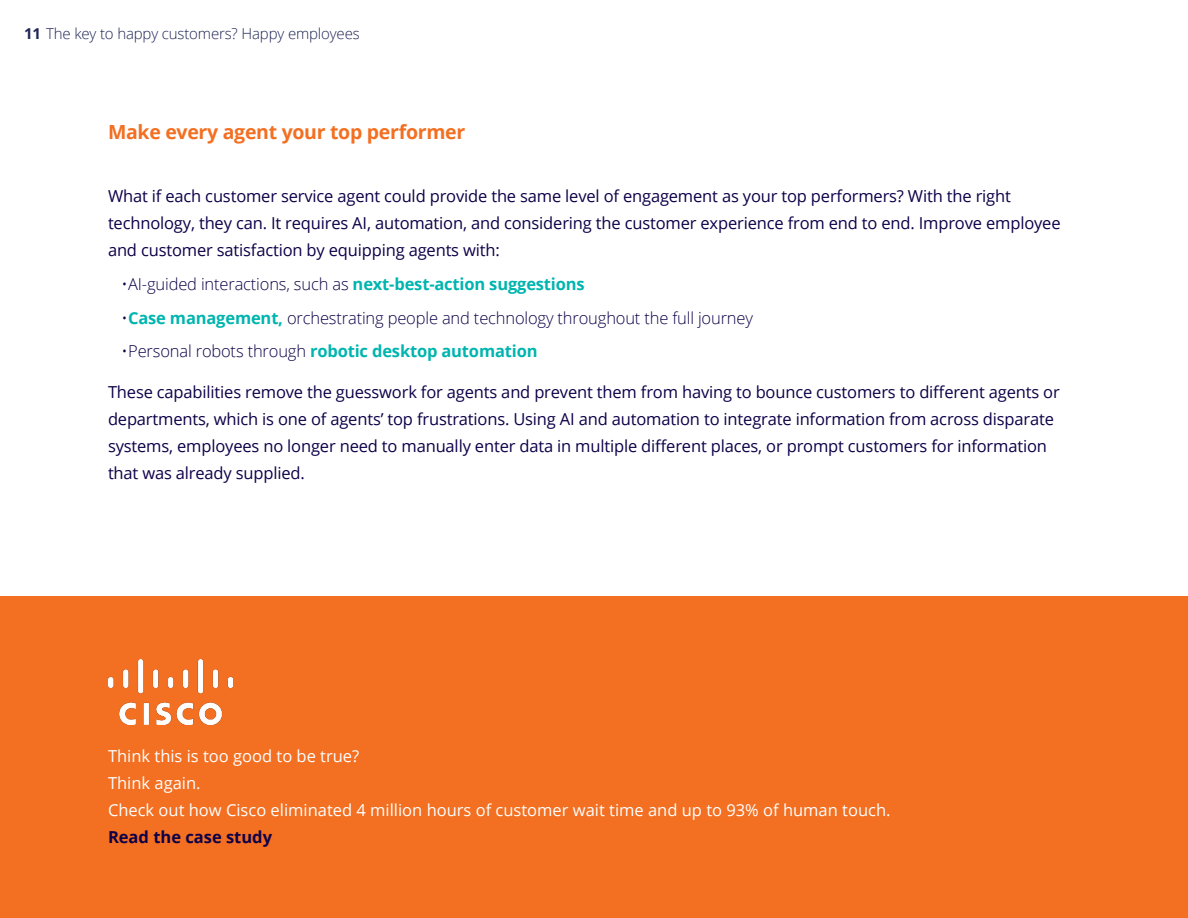
<style>
.page{position:relative;width:1188px;height:918px;background:#fff}
.page>*{position:absolute;margin:0;border:0;box-sizing:border-box;transform-origin:0 0}
.t1{font:700 19.5px "Open Sans";letter-spacing:-.015em;color:#f36f21}
.t2{font:16.5px/27px "Open Sans";letter-spacing:-.01em;color:#0e0048}
.t3{font:300 16.5px "Open Sans";letter-spacing:-.01em;color:#0e0048}
.t4{font:16.5px/27px "Open Sans";color:#fff}
.t5{font:700 16.5px "Open Sans";letter-spacing:-.01em;color:#00b5af}
.t6{font:700 16.5px "Open Sans";color:#0e0048}
.t7{font:300 15px "Open Sans";letter-spacing:-.01em;color:#1f2555}
.s1{font-weight:700}
.s2{font-weight:700;color:#00b5af}
.s3{font-weight:300;color:#0e0048}
</style>
<div class="page">
<div style="left:0;top:597px;width:1188px;height:321px;background:#f36f21"></div>
<img style="left:109px;top:660px;width:123px;height:65px">
<p class="t7" style="left:24px;top:23px;width:337px"><span class="s1">11</span> The key to happy customers? Happy employees</p>
<p class="t1" style="left:108px;top:119px;width:359px">Make every agent your top performer</p>
<p class="t2" style="left:108px;top:182px;width:954px">What if each customer service agent could provide the same level of engagement as your top performers? With the right technology, they can. It requires AI, automation, and considering the customer experience from end to end. Improve employee and customer satisfaction by equipping agents with:</p>
<p class="t3" style="left:121px;top:273px;width:465px">•AI-guided interactions, such as <span class="s2">next-best-action suggestions</span></p>
<p class="t3" style="left:121px;top:306px;width:633px">•<span class="s2">Case management,</span> orchestrating people and technology throughout the full journey</p>
<p class="t5" style="left:121px;top:340px;width:418px"><span class="s3">•Personal robots through</span> robotic desktop automation</p>
<p class="t2" style="left:108px;top:378px;width:953px">These capabilities remove the guesswork for agents and prevent them from having to bounce customers to different agents or departments, which is one of agents’ top frustrations. Using AI and automation to integrate information from across disparate systems, employees no longer need to manually enter data in multiple different places, or prompt customers for information that was already supplied.</p>
<p class="t4" style="left:108px;top:742px;width:784px">Think this is too good to be true?<br>Think again.<br>Check out how Cisco eliminated 4 million hours of customer wait time and up to 93% of human touch.</p>
<p class="t6" style="left:108px;top:825px;width:166px">Read the case study</p>
</div>
